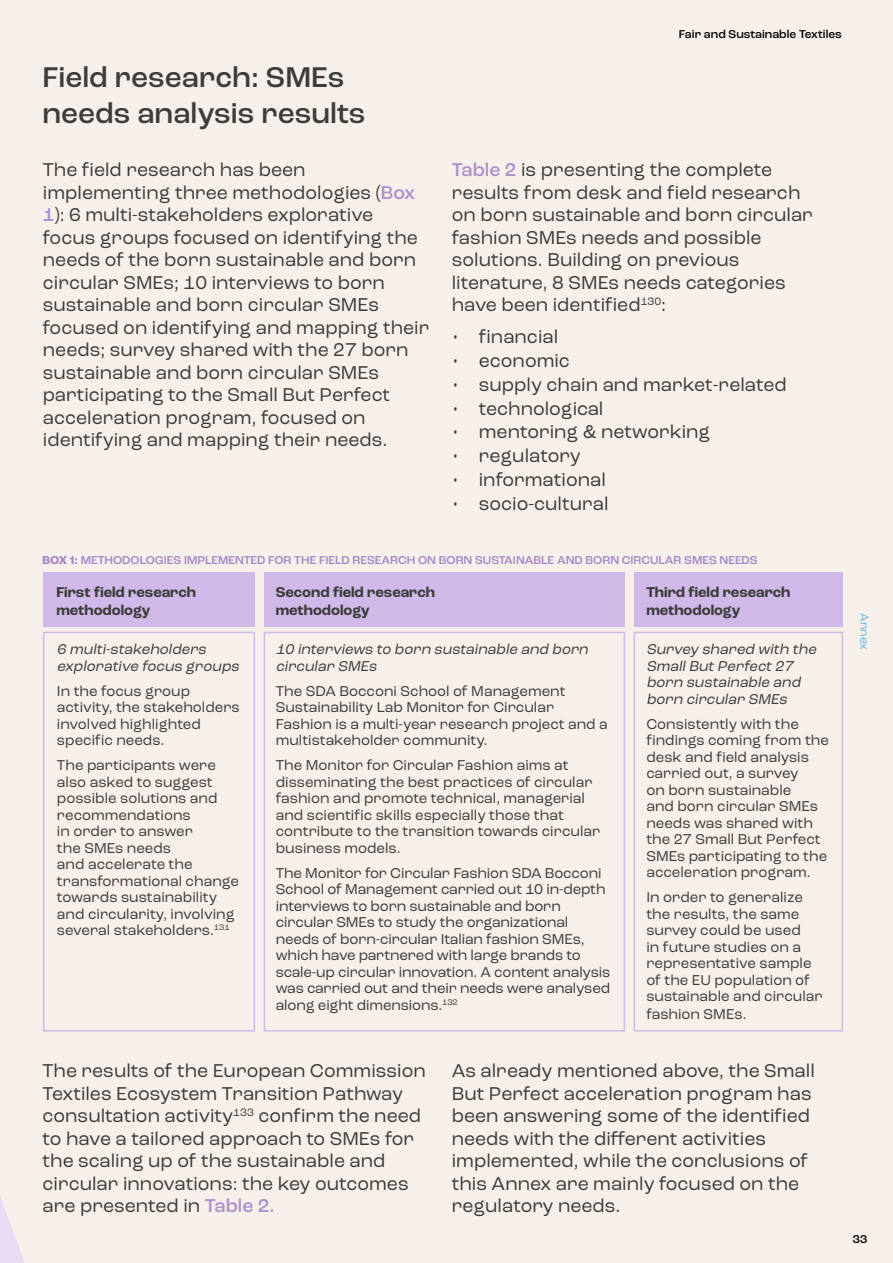
<style>
.page{position:relative;width:893px;height:1263px;background:#f7efea}
.page>*{position:absolute;margin:0;border:0;box-sizing:border-box;transform-origin:0 0}
.t1{font:500 30px/36px "Roc Grotesk";color:#3c3c3b}
.t2{font:19.5px/22.5px "Roc Grotesk";color:#3c3c3b}
.t3{font:15px/16.5px "Roc Grotesk";color:#3c3c3b}
.t4{font:italic 15px/16.5px "Roc Grotesk";color:#3c3c3b}
.t5{font:700 15px/18px "Roc Grotesk";color:#3c3c3b}
.t6{font:500 12px "Roc Grotesk";color:#a383c7}
.t7{font:500 12px "Roc Grotesk";color:#000}
.t8{font:300 12px "Roc Grotesk";color:#29a7e4}
.s1{font-weight:500;color:#ac90cd}
.s2{font-weight:700}
</style>
<div class="page">
<div style="left:634px;top:572px;width:209px;height:54px;background:#d0b9e9"></div>
<div style="left:265px;top:572px;width:360px;height:54px;background:#d0b9e9"></div>
<div style="left:43px;top:572px;width:212px;height:54px;background:#d0b9e9"></div>
<div style="left:634px;top:632px;width:209px;height:399px;border:2px solid #d0b9e9"></div>
<div style="left:264px;top:632px;width:361px;height:399px;border:2px solid #d0b9e9"></div>
<div style="left:43px;top:632px;width:212px;height:399px;border:2px solid #d0b9e9"></div>
<svg style="left:0;top:1198px;width:24px;height:65px"></svg>
<h1 class="t1" style="left:43px;top:59px;width:324px">Field research: SMEs needs analysis results</h1>
<p class="t2" style="left:43px;top:158px;width:388px">The field research has been implementing three methodologies (<span class="s1">Box 1</span>): 6 multi-stakeholders explorative focus groups focused on identifying the needs of the born sustainable and born circular SMEs; 10 interviews to born sustainable and born circular SMEs focused on identifying and mapping their needs; survey shared with the 27 born sustainable and born circular SMEs participating to the Small But Perfect acceleration program, focused on identifying and mapping their needs.</p>
<p class="t7" style="left:679px;top:27px;width:165px">Fair and Sustainable Textiles</p>
<p class="t2" style="left:452px;top:158px;width:363px"><span class="s1">Table 2</span> is presenting the complete results from desk and field research on born sustainable and born circular fashion SMEs needs and possible solutions. Building on previous literature, 8 SMEs needs categories have been identified<sup>130</sup>:</p>
<h2 class="t2" style="left:452px;top:326px;width:108px">• financial</h2>
<h2 class="t2" style="left:452px;top:349px;width:120px">• economic</h2>
<h2 class="t2" style="left:452px;top:373px;width:336px">• supply chain and market-related</h2>
<h2 class="t2" style="left:452px;top:397px;width:153px">• technological</h2>
<h2 class="t2" style="left:452px;top:421px;width:260px">• mentoring &amp; networking</h2>
<h2 class="t2" style="left:452px;top:444px;width:130px">• regulatory</h2>
<h2 class="t2" style="left:452px;top:468px;width:156px">• informational</h2>
<h2 class="t2" style="left:452px;top:492px;width:158px">• socio-cultural</h2>
<p class="t6" style="left:43px;top:553px;width:717px"><span class="s2">BOX 1:</span> METHODOLOGIES IMPLEMENTED FOR THE FIELD RESEARCH ON BORN SUSTAINABLE AND BORN CIRCULAR SMES NEEDS</p>
<p class="t5" style="left:56px;top:583px;width:141px">First field research methodology</p>
<p class="t4" style="left:57px;top:641px;width:187px">6 multi-stakeholders explorative focus groups</p>
<p class="t3" style="left:57px;top:682px;width:184px">In the focus group activity, the stakeholders involved highlighted specific needs.</p>
<p class="t3" style="left:57px;top:757px;width:184px">The participants were also asked to suggest possible solutions and recommendations<br>in order to answer<br>the SMEs needs<br>and accelerate the transformational change towards sustainability and circularity, involving several stakeholders.<sup>131</sup></p>
<p class="t5" style="left:276px;top:583px;width:161px">Second field research methodology</p>
<p class="t4" style="left:276px;top:641px;width:317px">10 interviews to born sustainable and born circular SMEs</p>
<p class="t3" style="left:276px;top:682px;width:334px">The SDA Bocconi School of Management Sustainability Lab Monitor for Circular Fashion is a multi-year research project and a multistakeholder community.</p>
<p class="t3" style="left:276px;top:757px;width:326px">The Monitor for Circular Fashion aims at disseminating the best practices of circular fashion and promote technical, managerial and scientific skills especially those that contribute to the transition towards circular business models.</p>
<p class="t3" style="left:276px;top:864px;width:336px">The Monitor for Circular Fashion SDA Bocconi School of Management carried out 10 in-depth interviews to born sustainable and born circular SMEs to study the organizational needs of born-circular Italian fashion SMEs, which have partnered with large brands to scale-up circular innovation. A content analysis was carried out and their needs were analysed along eight dimensions.<sup>132</sup></p>
<p class="t5" style="left:646px;top:583px;width:146px">Third field research methodology</p>
<p class="t4" style="left:646px;top:641px;width:175px">Survey shared with the<br>SmallButPerfect27 born sustainable and born circular SMEs</p>
<p class="t3" style="left:646px;top:715px;width:184px">Consistently with the findings coming from the desk and field analysis carried out, a survey<br>on born sustainable<br>and born circular SMEs needs was shared with the 27 Small But Perfect<br>SMEs participating to the acceleration program.</p>
<p class="t3" style="left:646px;top:889px;width:178px">In order to generalize the results, the same survey could be used<br>in future studies on a representative sample of the EU population of sustainable and circular</p>
<p class="t3" style="left:646px;top:1006px;width:102px">fashion SMEs.</p>
<p class="t2" style="left:43px;top:1059px;width:385px">The results of the European Commission Textiles Ecosystem Transition Pathway consultation activity<sup>133</sup> confirm the need to have a tailored approach to SMEs for the scaling up of the sustainable and circular innovations: the key outcomes are presented in <span class="s1">Table 2.</span></p>
<p class="t2" style="left:452px;top:1059px;width:365px">As already mentioned above, the Small But Perfect acceleration program has been answering some of the identified needs with the different activities implemented, while the conclusions of this Annex are mainly focused on the regulatory needs.</p>
<p class="t8" style="left:872px;top:613px;width:38px;rotate:90deg">Annex</p>
<p class="t7" style="left:853px;top:1231px;width:16px">33</p>
</div>
